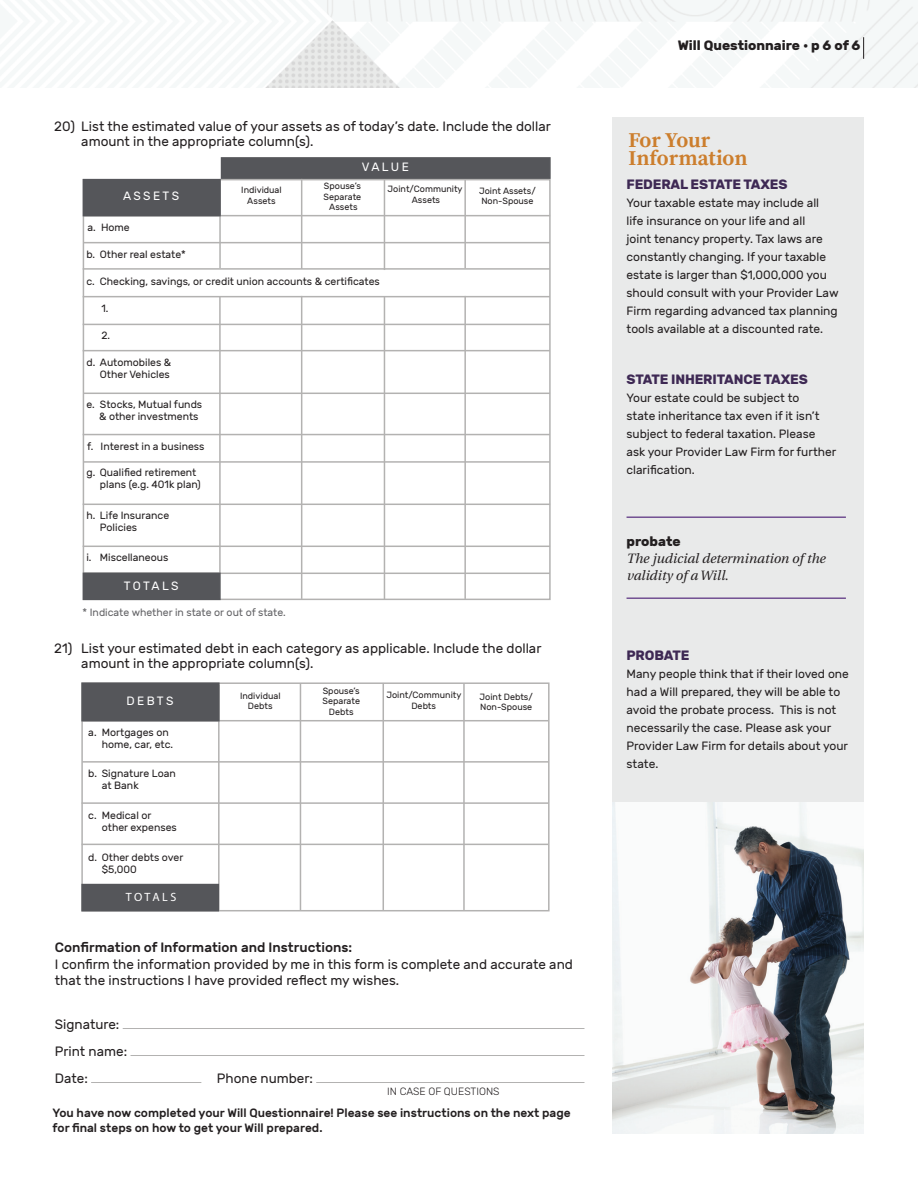
<style>
.page{position:relative;width:918px;height:1188px;background:#fff}
.page>*{position:absolute;margin:0;border:0;box-sizing:border-box;transform-origin:0 0}
.t1{font:700 21px/18px "Source Serif Pro";color:#cc7e2d}
.t2{font:13.5px/15px "Rubik";color:#231f20}
.t3{font:700 13.5px "Rubik";letter-spacing:-.01em;color:#3e2954}
.t4{font:italic 13.5px/17.2px "Heuristica";color:#231f20}
.t5{font:500 13.5px "Rubik";color:#231f20}
.t6{font:700 13.5px "Rubik";color:#231f20}
.t7{font:12px/18px "Rubik";color:#231f20}
.t8{font:500 12px/15px "Rubik";color:#231f20}
.t9{font:12px "Rubik";letter-spacing:.195em;color:#fff}
.t10{font:12px "Myriad Pro";letter-spacing:.195em;color:#fff}
.t11{font:10.5px/12px "Rubik";color:#231f20}
.t12{font:10.5px "Rubik";color:#636366}
.t13{font:300 10.5px "Rubik";color:#231f20}
.t14{font:9px/10.5px "Rubik";color:#231f20;text-align:center}
</style>
<div class="page">
<hr style="left:218px;top:685px;width:2px;height:225px;background:#b3b2b1">
<img style="left:266px;top:0;width:652px;height:87px">
<div style="left:612px;top:118px;width:252px;height:1016px;background:#e9eaea"></div>
<hr style="left:123px;top:1028px;width:461px;height:1px;background:#b3b2b1">
<hr style="left:131px;top:1055px;width:453px;height:1px;background:#b3b2b1">
<hr style="left:91px;top:1082px;width:110px;height:1px;background:#b3b2b1">
<hr style="left:316px;top:1082px;width:268px;height:1px;background:#b3b2b1">
<div style="left:83px;top:179px;width:468px;height:421px;border:2px solid #b3b2b1"></div>
<hr style="left:219px;top:179px;width:2px;height:89px;background:#b3b2b1">
<hr style="left:83px;top:215px;width:467px;height:1px;background:#b3b2b1">
<hr style="left:83px;top:242px;width:467px;height:1px;background:#b3b2b1">
<hr style="left:83px;top:268px;width:467px;height:2px;background:#b3b2b1">
<hr style="left:83px;top:296px;width:467px;height:1px;background:#b3b2b1">
<hr style="left:83px;top:324px;width:467px;height:1px;background:#b3b2b1">
<hr style="left:83px;top:350px;width:467px;height:1px;background:#b3b2b1">
<hr style="left:83px;top:393px;width:467px;height:1px;background:#b3b2b1">
<hr style="left:83px;top:434px;width:467px;height:1px;background:#b3b2b1">
<hr style="left:83px;top:504px;width:467px;height:1px;background:#b3b2b1">
<hr style="left:83px;top:546px;width:467px;height:1px;background:#b3b2b1">
<hr style="left:83px;top:573px;width:467px;height:1px;background:#b3b2b1">
<div style="left:221px;top:157px;width:330px;height:22px;background:#55565a;border:2px solid #55565a"></div>
<div style="left:83px;top:179px;width:138px;height:37px;background:#55565a"></div>
<hr style="left:219px;top:297px;width:2px;height:276px;background:#b3b2b1">
<div style="left:83px;top:573px;width:138px;height:27px;background:#55565a"></div>
<div style="left:81px;top:682px;width:469px;height:229px;border:2px solid #b3b2b1"></div>
<hr style="left:82px;top:720px;width:466px;height:1px;background:#b3b2b1">
<hr style="left:82px;top:761px;width:466px;height:2px;background:#b3b2b1">
<hr style="left:82px;top:802px;width:467px;height:2px;background:#b3b2b1">
<hr style="left:82px;top:844px;width:466px;height:1px;background:#b3b2b1">
<div style="left:81px;top:682px;width:139px;height:39px;background:#55565a;border:2px solid #55565a"></div>
<div style="left:81px;top:884px;width:138px;height:27px;background:#55565a"></div>
<hr style="left:83px;top:461px;width:467px;height:2px;background:#b3b2b1">
<hr style="left:301px;top:179px;width:1px;height:90px;background:#b3b2b1">
<hr style="left:464px;top:179px;width:2px;height:89px;background:#b3b2b1">
<hr style="left:301px;top:296px;width:1px;height:303px;background:#b3b2b1">
<hr style="left:464px;top:296px;width:2px;height:303px;background:#b3b2b1">
<hr style="left:384px;top:179px;width:1px;height:91px;background:#b3b2b1">
<hr style="left:384px;top:297px;width:1px;height:303px;background:#b3b2b1">
<hr style="left:300px;top:684px;width:1px;height:227px;background:#b3b2b1">
<hr style="left:463px;top:684px;width:2px;height:226px;background:#b3b2b1">
<hr style="left:383px;top:683px;width:1px;height:227px;background:#b3b2b1">
<hr style="left:627px;top:516px;width:219px;height:2px;background:#725092">
<hr style="left:627px;top:597px;width:219px;height:2px;background:#725092">
<img style="left:612px;top:802px;width:252px;height:332px">
<svg style="left:863px;top:37px;width:1px;height:22px"></svg>
<p class="t2" style="left:81px;top:119px;width:471px;text-indent:-27px">20) List the estimated value of your assets as of today’s date. Include the dollar amount in the appropriate column(s).</p>
<p class="t9" style="left:123px;top:189px;width:58px">ASSETS</p>
<p class="t11" style="left:88px;top:221px;width:44px">a. Home</p>
<p class="t11" style="left:86px;top:249px;width:101px">b. Other real estate*</p>
<p class="t9" style="left:362px;top:161px;width:49px">VALUE</p>
<p class="t14" style="left:324px;top:181px;width:39px">Spouse’s<br>Separate<br>Assets</p>
<p class="t14" style="left:479px;top:186px;width:58px;text-align:left">Joint Assets/<br>Non-Spouse</p>
<p class="t14" style="left:241px;top:185px;width:42px">Individual<br>Assets</p>
<p class="t14" style="left:388px;top:184px;width:77px">Joint/Community<br>Assets</p>
<p class="t11" style="left:86px;top:275px;width:295px">c. Checking, savings, or credit union accounts &amp; certificates</p>
<p class="t11" style="left:101px;top:303px;width:9px">1.</p>
<p class="t11" style="left:101px;top:330px;width:10px">2.</p>
<p class="t11" style="left:86px;top:357px;width:86px;text-align:right">d. Automobiles &amp;<br>Other Vehicles</p>
<p class="t11" style="left:99px;top:399px;width:105px;text-indent:-13px">e. Stocks, Mutual funds &amp; other investments</p>
<p class="t11" style="left:87px;top:441px;width:119px">f. Interest in a business</p>
<p class="t11" style="left:100px;top:467px;width:102px;text-indent:-14px">g. Qualified retirement plans (e.g. 401k plan)</p>
<p class="t11" style="left:100px;top:510px;width:71px;text-indent:-14px">h. Life Insurance<br>Policies</p>
<p class="t11" style="left:86px;top:552px;width:84px">i. Miscellaneous</p>
<p class="t9" style="left:124px;top:579px;width:56px">TOTALS</p>
<p class="t12" style="left:83px;top:607px;width:205px">* Indicate whether in state or out of state.</p>
<p class="t2" style="left:81px;top:641px;width:462px;text-indent:-27px">21) List your estimated debt in each category as applicable. Include the dollar amount in the appropriate column(s).</p>
<p class="t9" style="left:127px;top:694px;width:48px">DEBTS</p>
<p class="t11" style="left:102px;top:727px;width:73px;text-indent:-14px">a. Mortgages on home, car, etc.</p>
<p class="t11" style="left:102px;top:767px;width:76px;text-indent:-14px">b. Signature Loan at Bank</p>
<p class="t11" style="left:102px;top:809px;width:77px;text-indent:-14px">c. Medical or other expenses</p>
<p class="t11" style="left:102px;top:851px;width:83px;text-indent:-14px">d. Other debts over $5,000</p>
<p class="t10" style="left:126px;top:889px;width:52px">TOTALS</p>
<p class="t14" style="left:322px;top:686px;width:39px">Spouse’s<br>Separate<br>Debts</p>
<p class="t14" style="left:480px;top:692px;width:55px;text-align:left">Joint Debts/<br>Non-Spouse</p>
<p class="t14" style="left:240px;top:691px;width:42px">Individual<br>Debts</p>
<p class="t14" style="left:386px;top:690px;width:77px">Joint/Community<br>Debts</p>
<p class="t5" style="left:55px;top:940px;width:299px">Confirmation of Information and Instructions:</p>
<p class="t2" style="left:55px;top:956px;width:520px;line-height:16.5px">I confirm the information provided by me in this form is complete and accurate and that the instructions I have provided reflect my wishes.</p>
<p class="t2" style="left:55px;top:1011px;width:74px;line-height:27px">Signature:<br>Print name:<br>Date:</p>
<p class="t2" style="left:217px;top:1071px;width:98px">Phone number:</p>
<p class="t13" style="left:387px;top:1085px;width:114px">IN CASE OF QUESTIONS</p>
<p class="t8" style="left:53px;top:1106px;width:520px">You have now completed your Will Questionnaire! Please see instructions on the next page for final steps on how to get your Will prepared.</p>
<p class="t6" style="left:678px;top:37px;width:184px">Will Questionnaire • p 6 of 6</p>
<h1 class="t1" style="left:629px;top:132px;width:120px">For Your<br>Information</h1>
<p class="t3" style="left:627px;top:176px;width:162px">FEDERAL ESTATE TAXES</p>
<p class="t7" style="left:627px;top:194px;width:214px">Your taxable estate may include all life insurance on your life and all<br>joint tenancy property. Tax laws are constantly changing. If your taxable estate is larger than $1,000,000 you should consult with your Provider Law Firm regarding advanced tax planning tools available at a discounted rate.</p>
<p class="t3" style="left:627px;top:371px;width:183px">STATE INHERITANCE TAXES</p>
<p class="t7" style="left:627px;top:389px;width:211px">Your estate could be subject to<br>state inheritance tax even if it isn’t subject to federal taxation. Please ask your Provider Law Firm for further clarification.</p>
<p class="t6" style="left:627px;top:533px;width:56px">probate</p>
<p class="t4" style="left:627px;top:549px;width:200px">The judicial determination of the validity of a Will.</p>
<p class="t3" style="left:627px;top:648px;width:64px">PROBATE</p>
<p class="t7" style="left:627px;top:666px;width:224px">Many people think that if their loved one had a Will prepared, they will be able to avoid the probate process. This is not necessarily the case. Please ask your Provider Law Firm for details about your state.</p>
</div>
